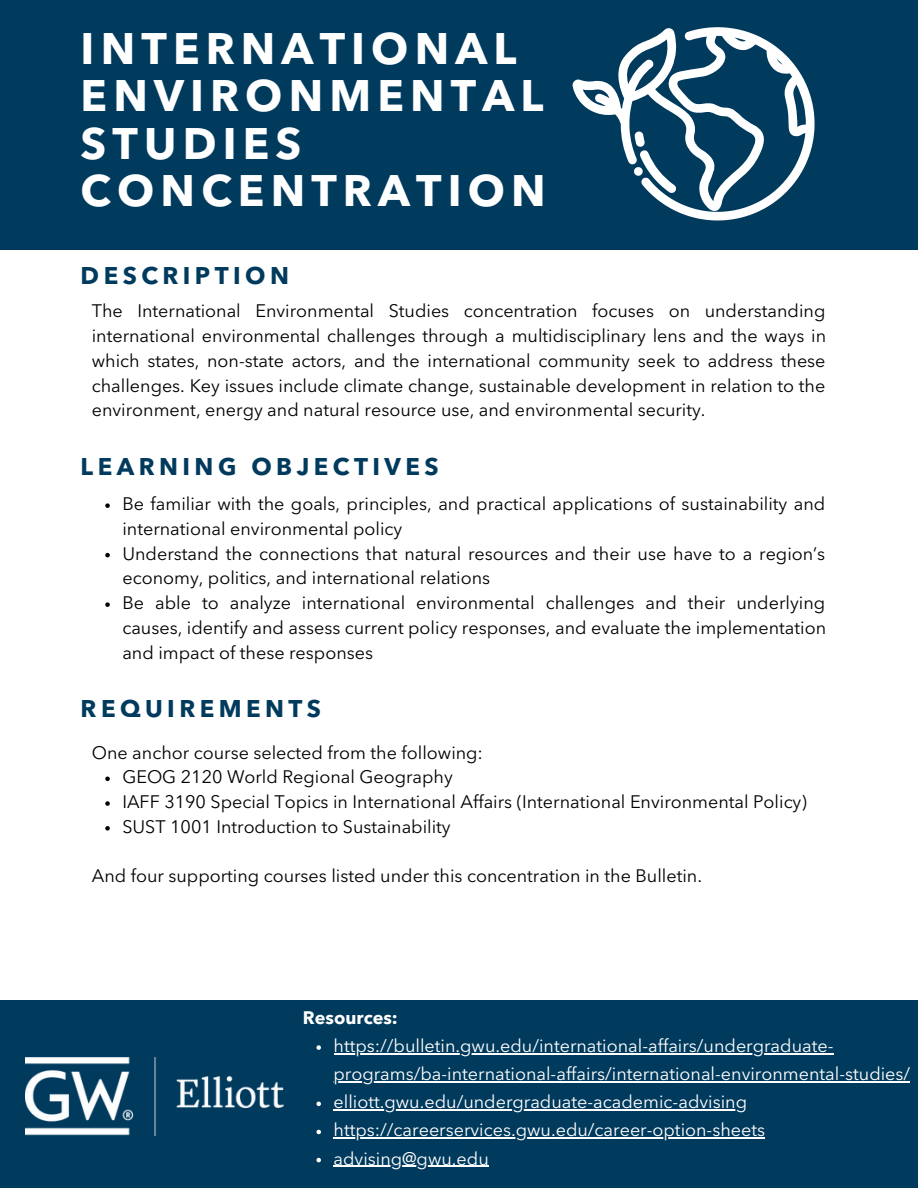
<style>
.page{position:relative;width:918px;height:1188px;background:#fff}
.page>*{position:absolute;margin:0;border:0;box-sizing:border-box;transform-origin:0 0}
.t1{font:700 43.8px/47.2px "Avenir Next LT Pro";letter-spacing:.14em;color:#fff}
.t2{font:700 24px "Avenir Next LT Pro";letter-spacing:.185em;color:#003a5d}
.t3{font:18px/24.8px "Avenir Next LT Pro";color:#000;text-align:justify}
.t4{font:18px/28.2px "Avenir Next LT Pro";color:#fff}
.t5{font:700 18px "Avenir Next LT Pro";color:#fff}
</style>
<div class="page">
<div style="left:0;top:0;width:918px;height:250px;background:#003a5d"></div>
<svg style="left:105px;top:777px;width:5px;height:4px"></svg>
<svg style="left:105px;top:801px;width:5px;height:5px"></svg>
<svg style="left:105px;top:826px;width:5px;height:5px"></svg>
<svg style="left:105px;top:503px;width:5px;height:5px"></svg>
<svg style="left:105px;top:553px;width:5px;height:4px"></svg>
<svg style="left:105px;top:602px;width:5px;height:5px"></svg>
<svg style="left:572px;top:27px;width:243px;height:194px"></svg>
<svg style="left:634px;top:132px;width:42px;height:61px"></svg>
<div style="left:0;top:1000px;width:918px;height:188px;background:#003a5d"></div>
<img style="left:26px;top:1057px;width:257px;height:78px">
<svg style="left:316px;top:1045px;width:5px;height:5px"></svg>
<hr style="left:334px;top:1053px;width:500px;height:1px;background:#fff">
<hr style="left:334px;top:1081px;width:576px;height:1px;background:#fff">
<svg style="left:316px;top:1102px;width:5px;height:4px"></svg>
<hr style="left:334px;top:1109px;width:413px;height:2px;background:#fff">
<svg style="left:316px;top:1130px;width:5px;height:4px"></svg>
<hr style="left:334px;top:1138px;width:431px;height:1px;background:#fff">
<svg style="left:316px;top:1158px;width:5px;height:4px"></svg>
<hr style="left:334px;top:1166px;width:155px;height:1px;background:#fff">
<p class="t1" style="left:81px;top:29px;width:467px">INTERNATIONAL<br>ENVIRONMENTAL<br>STUDIES<br>CONCENTRATION</p>
<p class="t2" style="left:81px;top:266px;width:210px">DESCRIPTION</p>
<p class="t3" style="left:92px;top:300px;width:736px">The International Environmental Studies concentration focuses on understanding international environmental challenges through a multidisciplinary lens and the ways in which states, non-state actors, and the international community seek to address these challenges. Key issues include climate change, sustainable development in relation to the environment, energy and natural resource use, and environmental security.</p>
<p class="t2" style="left:81px;top:456px;width:359px">LEARNING OBJECTIVES</p>
<p class="t3" style="left:122px;top:493px;width:705px">Be familiar with the goals, principles, and practical applications of sustainability and international environmental policy</p>
<p class="t3" style="left:122px;top:543px;width:704px">Understand the connections that natural resources and their use have to a region’s economy, politics, and international relations</p>
<p class="t3" style="left:122px;top:592px;width:705px">Be able to analyze international environmental challenges and their underlying causes, identify and assess current policy responses, and evaluate the implementation and impact of these responses</p>
<p class="t2" style="left:81px;top:699px;width:242px">REQUIREMENTS</p>
<p class="t3" style="left:92px;top:742px;width:393px">One anchor course selected from the following:</p>
<p class="t3" style="left:122px;top:766px;width:332px">GEOG 2120 World Regional Geography</p>
<p class="t3" style="left:122px;top:791px;width:686px">IAFF 3190 Special Topics in International Affairs (International Environmental Policy)</p>
<p class="t3" style="left:122px;top:816px;width:330px">SUST 1001 Introduction to Sustainability</p>
<p class="t3" style="left:92px;top:865px;width:612px">And four supporting courses listed under this concentration in the Bulletin.</p>
<p class="t5" style="left:303px;top:1010px;width:96px">Resources:</p>
<p class="t4" style="left:334px;top:1033px;width:578px">https://bulletin.gwu.edu/international-affairs/undergraduate&shy;programs/ba-international-affairs/international-environmental-studies/</p>
<p class="t4" style="left:334px;top:1090px;width:415px">elliott.gwu.edu/undergraduate-academic-advising</p>
<p class="t4" style="left:334px;top:1118px;width:433px">https://careerservices.gwu.edu/career-option-sheets</p>
<p class="t4" style="left:334px;top:1146px;width:157px">advising@gwu.edu</p>
</div>
